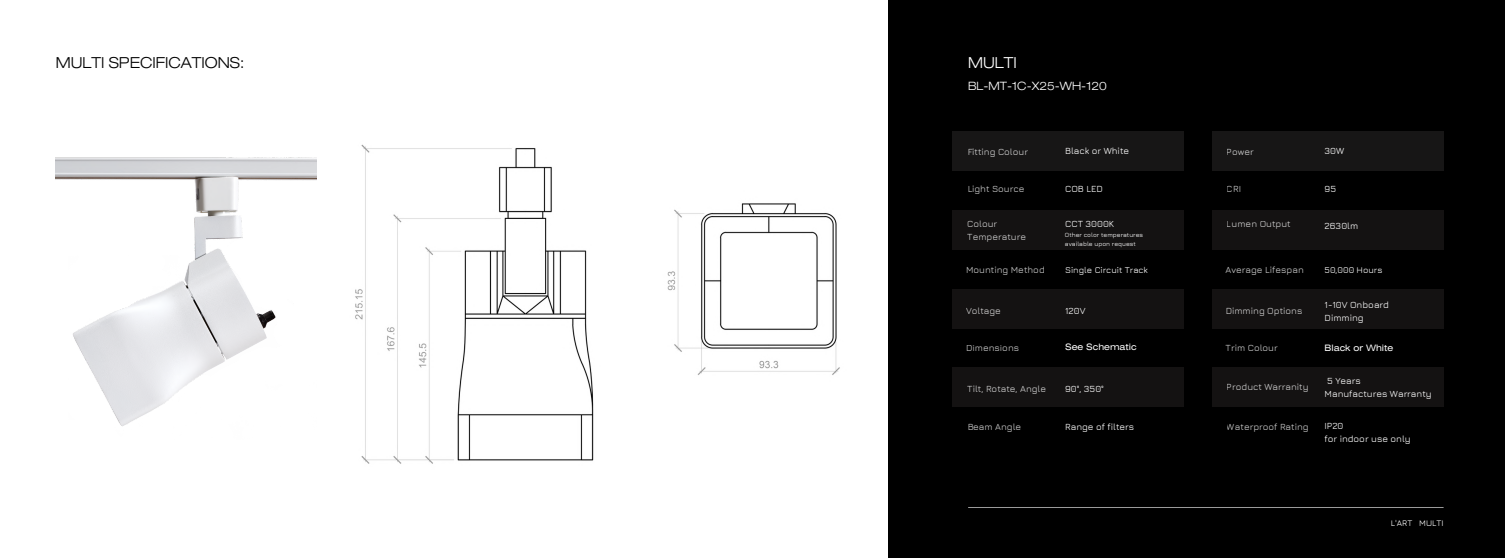
<style>
.page{position:relative;width:1507px;height:559px;background:#fff}
.page>*{position:absolute;margin:0;border:0;box-sizing:border-box;transform-origin:0 0}
.t1{font:300 expanded 15.21px "Helvetica Neue LT Pro";color:#000}
.t2{font:300 expanded 15.21px "Helvetica Neue LT Pro";color:#fff}
.t3{font:300 expanded 11.49px "Helvetica Neue LT Pro";color:#fff}
.t4{font:500 9.3px/12.8px "Jura";color:#fff}
.t5{font:500 8.79px "Jura";color:#fff}
.t6{font:8.79px "Helios Ext";color:#fff}
.t7{font:500 8.52px "Jura";color:#fff}
.t8{font:500 6.3px/8.8px "Jura";color:#fff}
</style>
<div class="page">
<div style="left:888px;top:0;width:617px;height:556px;background:#000"></div>
<div style="left:952px;top:367px;width:232px;height:39px;background:#141212"></div>
<div style="left:952px;top:289px;width:232px;height:39px;background:#141212"></div>
<div style="left:952px;top:131px;width:232px;height:39px;background:#171616"></div>
<div style="left:952px;top:210px;width:232px;height:40px;background:#141212"></div>
<div style="left:1212px;top:367px;width:231px;height:39px;background:#141212"></div>
<div style="left:1212px;top:289px;width:231px;height:39px;background:#141212"></div>
<div style="left:1212px;top:131px;width:231px;height:39px;background:#171616"></div>
<div style="left:1212px;top:210px;width:231px;height:40px;background:#141212"></div>
<img style="left:56px;top:157px;width:260px;height:269px">
<img style="left:355px;top:144px;width:485px;height:320px">
<h1 class="t1" style="left:56px;top:57px;width:190px">MULTI SPECIFICATIONS:</h1>
<h1 class="t2" style="left:968px;top:57px;width:50px">MULTI</h1>
<p class="t3" style="left:968px;top:82px;width:140px">BL-MT-1C-X25-WH-120</p>
<p class="t4" style="left:967px;top:144px;width:62px">Fitting Colour</p>
<p class="t4" style="left:1065px;top:144px;width:66px">Black or White</p>
<p class="t4" style="left:967px;top:181px;width:59px">Light Source</p>
<p class="t4" style="left:1065px;top:181px;width:39px">COB LED</p>
<p class="t4" style="left:967px;top:217px;width:60px">Colour<br>Temperature</p>
<p class="t4" style="left:1065px;top:216px;width:51px">CCT 3000K</p>
<p class="t8" style="left:1065px;top:230px;width:80px">Other color temperatures available upon request</p>
<p class="t4" style="left:966px;top:263px;width:80px">Mounting Method</p>
<p class="t5" style="left:1065px;top:264px;width:84px">Single Circuit Track</p>
<p class="t4" style="left:966px;top:304px;width:36px">Voltage</p>
<p class="t4" style="left:1065px;top:304px;width:22px">120V</p>
<p class="t4" style="left:966px;top:341px;width:55px">Dimensions</p>
<p class="t6" style="left:1065px;top:343px;width:73px">See Schematic</p>
<p class="t4" style="left:967px;top:382px;width:80px">Tilt, Rotate, Angle</p>
<p class="t4" style="left:1065px;top:382px;width:40px">90°, 350°</p>
<p class="t4" style="left:967px;top:419px;width:55px">Beam Angle</p>
<p class="t4" style="left:1065px;top:419px;width:71px">Range of filters</p>
<p class="t4" style="left:1227px;top:144px;width:29px">Power</p>
<p class="t4" style="left:1324px;top:144px;width:21px">30W</p>
<p class="t4" style="left:1227px;top:181px;width:16px">CRI</p>
<p class="t4" style="left:1324px;top:181px;width:13px">95</p>
<p class="t4" style="left:1227px;top:217px;width:65px">Lumen Output</p>
<p class="t4" style="left:1324px;top:219px;width:35px">2630lm</p>
<p class="t4" style="left:1225px;top:263px;width:80px">Average Lifespan</p>
<p class="t5" style="left:1324px;top:264px;width:59px">50,000 Hours</p>
<p class="t4" style="left:1225px;top:304px;width:78px">Dimming Options</p>
<p class="t4" style="left:1324px;top:297px;width:66px">1-10V Onboard<br>Dimming</p>
<p class="t4" style="left:1225px;top:341px;width:54px">Trim Colour</p>
<p class="t6" style="left:1324px;top:344px;width:70px">Black or White</p>
<p class="t4" style="left:1227px;top:380px;width:83px">Product Warranity</p>
<p class="t4" style="left:1324px;top:374px;width:109px">5 Years<br>Manufactures Warranty</p>
<p class="t4" style="left:1227px;top:419px;width:83px">Waterproof Rating</p>
<p class="t4" style="left:1324px;top:418px;width:88px">IP20<br>for indoor use only</p>
<p class="t7" style="left:1390px;top:517px;width:54px">L'ART MULTI</p>
</div>
